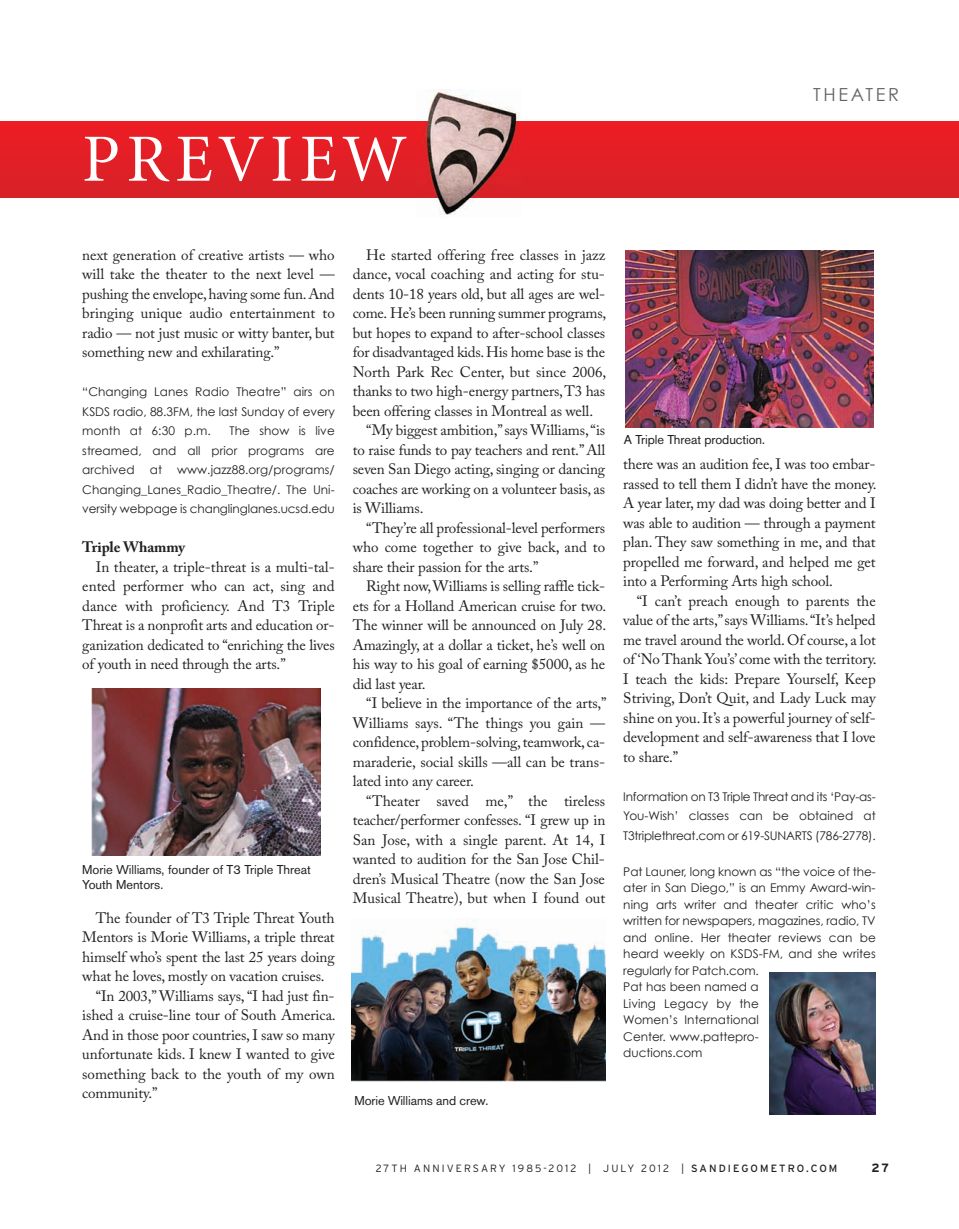
<style>
.page{position:relative;width:959px;height:1229px;background:#fff}
.page>*{position:absolute;margin:0;border:0;box-sizing:border-box;transform-origin:0 0}
.t1{font:67.5px "Minion";letter-spacing:.1em;color:#fff}
.t2{font:18px "Century Gothic";letter-spacing:.15em;color:#636366}
.t3{font:15px/19.5px "Adobe Caslon Pro";letter-spacing:-.01em;color:#231f20;text-align:justify}
.t4{font:700 15px "Adobe Caslon Pro";letter-spacing:-.01em;color:#231f20}
.t5{font:12.75px/15.3px "Akzidenz Grotesk BE";letter-spacing:-.005em;color:#231f20}
.t6{font:12px/16.5px "Century Gothic";color:#231f20;text-align:justify}
.t7{font:700 12px "Interstate";color:#231f20}
.t8{font:300 10.5px "Interstate";letter-spacing:.2em;color:#231f20}
.s1{font-weight:400}
</style>
<div class="page">
<div style="left:0;top:122px;width:958px;height:75px;background:#e21f26"></div>
<img style="left:416px;top:90px;width:104px;height:125px">
<img style="left:625px;top:250px;width:248px;height:178px">
<img style="left:769px;top:972px;width:106px;height:142px">
<img style="left:351px;top:920px;width:255px;height:161px">
<img style="left:91px;top:688px;width:230px;height:167px">
<h1 class="t1" style="left:82px;top:126px;width:326px">PREVIEW</h1>
<p class="t2" style="left:813px;top:82px;width:87px">THEATER</p>
<p class="t3" style="left:82px;top:245px;width:254px">next generation of creative artists — who will take the theater to the next level — pushing the envelope, having some fun. And bringing unique audio entertainment to radio — not just music or witty banter, but something new and exhilarating.”</p>
<p class="t6" style="left:82px;top:382px;width:254px;line-height:19.5px">“Changing Lanes Radio Theatre” airs on KSDS radio, 88.3FM, the last Sunday of every month at 6:30 p.m.</p>
<p class="t6" style="left:82px;top:421px;width:254px;line-height:19.5px;text-indent:147px">The show is live streamed, and all prior programs are archived</p>
<p class="t6" style="left:82px;top:460px;width:254px;line-height:19.5px;text-indent:95px">www.jazz88.org/programs/ Changing_Lanes_Radio_Theatre/. The Uni&shy;versity webpage is changlinglanes.ucsd.edu</p>
<p class="t4" style="left:82px;top:538px;width:104px">Triple Whammy</p>
<p class="t3" style="left:82px;top:557px;width:254px;text-indent:14px">In theater, a triple-threat is a multi-tal&shy;ented performer who can act, sing and dance with proficiency. And T3 Triple Threat is a nonprofit arts and education or&shy;ganization dedicated to “enriching the lives of youth in need through the arts.”</p>
<p class="t6" style="left:150px;top:461px;width:14px">at</p>
<p class="t5" style="left:82px;top:861px;width:230px">Morie Williams, founder of T3 Triple Threat<br>Youth Mentors.</p>
<p class="t3" style="left:96px;top:908px;width:240px">The founder of T3 Triple Threat Youth</p>
<p class="t3" style="left:82px;top:927px;width:254px">Mentors is Morie Williams, a triple threat</p>
<p class="t3" style="left:82px;top:947px;width:254px">himself who’s spent the last 25 years doing</p>
<p class="t3" style="left:82px;top:966px;width:244px">what he loves, mostly on vacation cruises.</p>
<p class="t3" style="left:96px;top:986px;width:240px">“In 2003,” Williams says, “I had just fin-</p>
<p class="t3" style="left:82px;top:1005px;width:255px">ished a cruise-line tour of South America.</p>
<p class="t3" style="left:82px;top:1025px;width:254px">And in those poor countries, I saw so many</p>
<p class="t3" style="left:82px;top:1044px;width:254px">unfortunate kids. I knew I wanted to give</p>
<p class="t3" style="left:82px;top:1064px;width:254px">something back to the youth of my own</p>
<p class="t3" style="left:82px;top:1083px;width:77px">community.”</p>
<p class="t3" style="left:366px;top:245px;width:240px">He started offering free classes in jazz</p>
<p class="t3" style="left:353px;top:264px;width:254px">dance, vocal coaching and acting for stu-</p>
<p class="t3" style="left:353px;top:284px;width:254px">dents 10-18 years old, but all ages are wel-</p>
<p class="t3" style="left:353px;top:303px;width:255px">come. He’s been running summer programs,</p>
<p class="t3" style="left:353px;top:323px;width:254px">but hopes to expand to after-school classes</p>
<p class="t3" style="left:353px;top:342px;width:254px">for disadvantaged kids. His home base is the</p>
<p class="t3" style="left:353px;top:362px;width:255px">North Park Rec Center, but since 2006,</p>
<p class="t3" style="left:353px;top:381px;width:254px">thanks to two high-energy partners, T3 has</p>
<p class="t3" style="left:353px;top:401px;width:242px">been offering classes in Montreal as well.</p>
<p class="t3" style="left:366px;top:420px;width:240px">“My biggest ambition,” says Williams, “is</p>
<p class="t3" style="left:353px;top:440px;width:254px">to raise funds to pay teachers and rent.” All</p>
<p class="t3" style="left:353px;top:459px;width:254px">seven San Diego acting, singing or dancing</p>
<p class="t3" style="left:353px;top:479px;width:254px">coaches are working on a volunteer basis, as</p>
<p class="t3" style="left:353px;top:498px;width:72px">is Williams.</p>
<p class="t3" style="left:366px;top:518px;width:240px">“They’re all professional-level performers</p>
<p class="t3" style="left:353px;top:537px;width:254px">who come together to give back, and to</p>
<p class="t3" style="left:353px;top:557px;width:187px">share their passion for the arts.”</p>
<p class="t3" style="left:366px;top:576px;width:240px">Right now, Williams is selling raffle tick-</p>
<p class="t3" style="left:353px;top:596px;width:255px">ets for a Holland American cruise for two.</p>
<p class="t3" style="left:353px;top:615px;width:255px">The winner will be announced on July 28.</p>
<p class="t3" style="left:353px;top:635px;width:254px">Amazingly, at a dollar a ticket, he’s well on</p>
<p class="t3" style="left:353px;top:654px;width:254px">his way to his goal of earning $5000, as he</p>
<p class="t3" style="left:353px;top:674px;width:74px">did last year.</p>
<p class="t3" style="left:366px;top:693px;width:242px">“I believe in the importance of the arts,”</p>
<p class="t3" style="left:353px;top:713px;width:254px">Williams says. “The things you gain —</p>
<p class="t3" style="left:353px;top:732px;width:254px">confidence, problem-solving, teamwork, ca-</p>
<p class="t3" style="left:353px;top:752px;width:254px">maraderie, social skills —all can be trans-</p>
<p class="t3" style="left:353px;top:771px;width:123px">lated into any career.</p>
<p class="t3" style="left:366px;top:791px;width:240px">“Theater saved me,” the tireless</p>
<p class="t3" style="left:353px;top:810px;width:254px">teacher/performer confesses. “I grew up in</p>
<p class="t3" style="left:353px;top:830px;width:254px">San Jose, with a single parent. At 14, I</p>
<p class="t3" style="left:353px;top:849px;width:253px">wanted to audition for the San Jose Chil-</p>
<p class="t3" style="left:353px;top:869px;width:254px">dren’s Musical Theatre (now the San Jose</p>
<p class="t3" style="left:353px;top:888px;width:254px">Musical Theatre), but when I found out</p>
<p class="t5" style="left:354px;top:1092px;width:135px">Morie Williams and crew.</p>
<p class="t5" style="left:624px;top:432px;width:143px">A Triple Threat production.</p>
<p class="t3" style="left:623px;top:454px;width:255px">there was an audition fee, I was too embar&shy;rassed to tell them I didn’t have the money.<br>A year later, my dad was doing better and I was able to audition — through a payment plan. They saw something in me, and that propelled me forward, and helped me get into a Performing Arts high school.</p>
<p class="t3" style="left:623px;top:591px;width:255px;text-indent:14px">“I can’t preach enough to parents the value of the arts,” says Williams. “It’s helped me travel around the world. Of course, a lot of ‘No Thank You’s’ come with the territory.<br>I teach the kids: Prepare Yourself, Keep Striving, Don’t Quit, and Lady Luck may shine on you. It’s a powerful journey of self&shy;development and self-awareness that I love to share.”</p>
<p class="t6" style="left:623px;top:786px;width:254px;line-height:19.5px">Information on T3 Triple Threat and its ‘Pay-as-You-Wish’ classes can be obtained at T3triplethreat.com or 619-SUNARTS (786-2778).</p>
<p class="t6" style="left:623px;top:863px;width:254px;text-align:left">Pat Launer, long known as “the voice of the&shy;ater in San Diego,” is an Emmy Award-win&shy;ning arts writer and theater critic who’s written for newspapers, magazines, radio, TV and online. Her theater reviews can be heard weekly on KSDS-FM, and she writes regularly for Patch.com.<br>Pat has been named a<br>Living Legacy by the<br>Women’s International<br>Center. www.pattepro-<br>ductions.com</p>
<p class="t8" style="left:376px;top:1162px;width:463px">27TH ANNIVERSARY 1985-2012 | JULY 2012 | <span class="s1">SANDIEGOMETRO.COM</span></p>
<p class="t7" style="left:871px;top:1161px;width:19px">27</p>
</div>
